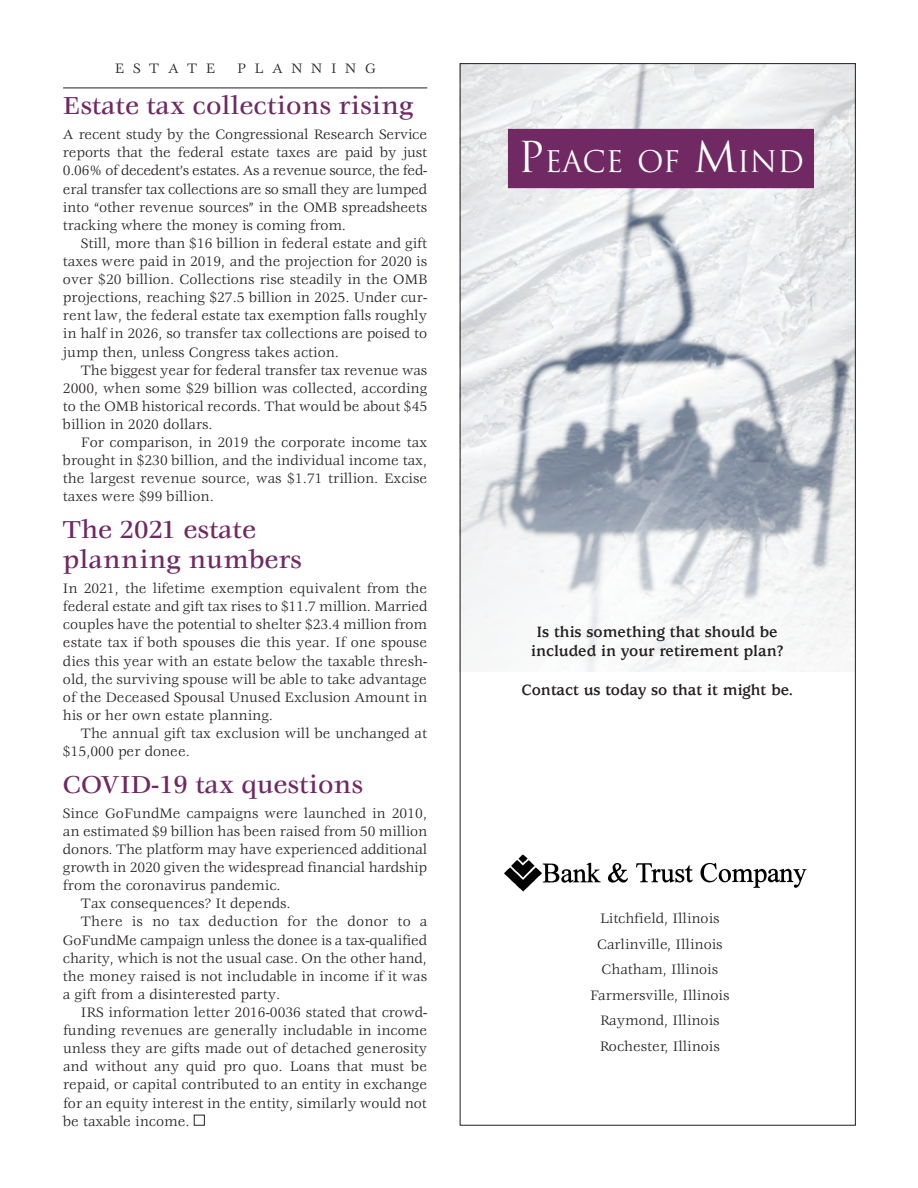
<style>
.page{position:relative;width:918px;height:1188px;background:#fff}
.page>*{position:absolute;margin:0;border:0;box-sizing:border-box;transform-origin:0 0}
.t1{font:29.1px "Trajan";color:#fff}
.p_4_headlines{font:500 27px/30.2px "Veljovic";color:#702962}
.t2{font:700 16.5px/19.5px "Usherwood";color:#231f20;text-align:center}
.Body{font:15px/18.1px "Veljovic";color:#231f20;text-align:justify}
.Body_no_indent{font:15px/18.1px "Veljovic";color:#231f20;text-align:justify}
.Page_4_Banner_text{font:15px "Veljovic";letter-spacing:.58em;color:#231f20}
.s1{font-size:41.55px}
</style>
<div class="page">
<img style="left:459px;top:63px;width:395px;height:609px">
<svg style="left:462px;top:361px;width:392px;height:311px"></svg>
<div style="left:508px;top:129px;width:306px;height:59px;background:#702962"></div>
<hr style="left:63px;top:88px;width:364px;height:1px;background:#231f20">
<div style="left:194px;top:1115px;width:11px;height:11px;border:1px solid #231f20"></div>
<img style="left:504px;top:854px;width:303px;height:38px">
<p class="Page_4_Banner_text" style="left:115px;top:60px;width:102px">ESTATE</p>
<p class="Page_4_Banner_text" style="left:237px;top:60px;width:140px">PLANNING</p>
<p class="p_4_headlines" style="left:63px;top:92px;width:352px">Estate tax collections rising</p>
<p class="Body_no_indent" style="left:63px;top:126px;width:366px">A recent study by the Congressional Research Service reports that the federal estate taxes are paid by just 0.06% of decedent’s estates. As a revenue source, the fed&shy;eral transfer tax collections are so small they are lumped into “other revenue sources” in the OMB spreadsheets tracking where the money is coming from.</p>
<p class="Body" style="left:63px;top:235px;width:366px;text-indent:18px">Still, more than $16 billion in federal estate and gift taxes were paid in 2019, and the projection for 2020 is over $20 billion. Collections rise steadily in the OMB projections, reaching $27.5 billion in 2025. Under cur&shy;rent law, the federal estate tax exemption falls roughly in half in 2026, so transfer tax collections are poised to jump then, unless Congress takes action.</p>
<p class="Body" style="left:63px;top:362px;width:366px;text-indent:18px">The biggest year for federal transfer tax revenue was 2000, when some $29 billion was collected, according to the OMB historical records. That would be about $45 billion in 2020 dollars.</p>
<p class="Body" style="left:63px;top:434px;width:366px;text-indent:18px">For comparison, in 2019 the corporate income tax brought in $230 billion, and the individual income tax, the largest revenue source, was $1.71 trillion. Excise taxes were $99 billion.</p>
<p class="p_4_headlines" style="left:63px;top:516px;width:240px">The 2021 estate planning numbers</p>
<p class="Body_no_indent" style="left:63px;top:580px;width:366px">In 2021, the lifetime exemption equivalent from the federal estate and gift tax rises to $11.7 million. Married couples have the potential to shelter $23.4 million from estate tax if both spouses die this year. If one spouse dies this year with an estate below the taxable thresh&shy;old, the surviving spouse will be able to take advantage of the Deceased Spousal Unused Exclusion Amount in his or her own estate planning.</p>
<p class="Body" style="left:63px;top:725px;width:366px;text-indent:18px">The annual gift tax exclusion will be unchanged at $15,000 per donee.</p>
<p class="p_4_headlines" style="left:63px;top:771px;width:302px">COVID-19 tax questions</p>
<p class="Body_no_indent" style="left:63px;top:805px;width:366px">Since GoFundMe campaigns were launched in 2010, an estimated $9 billion has been raised from 50 million donors. The platform may have experienced additional growth in 2020 given the widespread financial hardship from the coronavirus pandemic.</p>
<p class="Body" style="left:81px;top:895px;width:211px">Tax consequences? It depends.</p>
<p class="Body" style="left:63px;top:913px;width:366px;text-indent:18px">There is no tax deduction for the donor to a GoFundMe campaign unless the donee is a tax-qualified charity, which is not the usual case. On the other hand, the money raised is not includable in income if it was a gift from a disinterested party.</p>
<p class="Body" style="left:63px;top:1004px;width:366px;text-indent:18px">IRS information letter 2016-0036 stated that crowd&shy;funding revenues are generally includable in income unless they are gifts made out of detached generosity and without any quid pro quo. Loans that must be repaid, or capital contributed to an entity in exchange for an equity interest in the entity, similarly would not be taxable income.</p>
<p class="t1" style="left:518px;top:144px;width:288px"><span class="s1">P</span>EACE OF <span class="s1">M</span>IND</p>
<p class="t2" style="left:531px;top:622px;width:254px">Is this something that should be included in your retirement plan?</p>
<p class="t2" style="left:521px;top:681px;width:273px">Contact us today so that it might be.</p>
<p class="Body_no_indent" style="left:590px;top:907px;width:141px;line-height:25.5px;text-align:center">Litchfield, Illinois<br>Carlinville, Illinois<br>Chatham, Illinois<br>Farmersville, Illinois<br>Raymond, Illinois<br>Rochester, Illinois</p>
</div>
